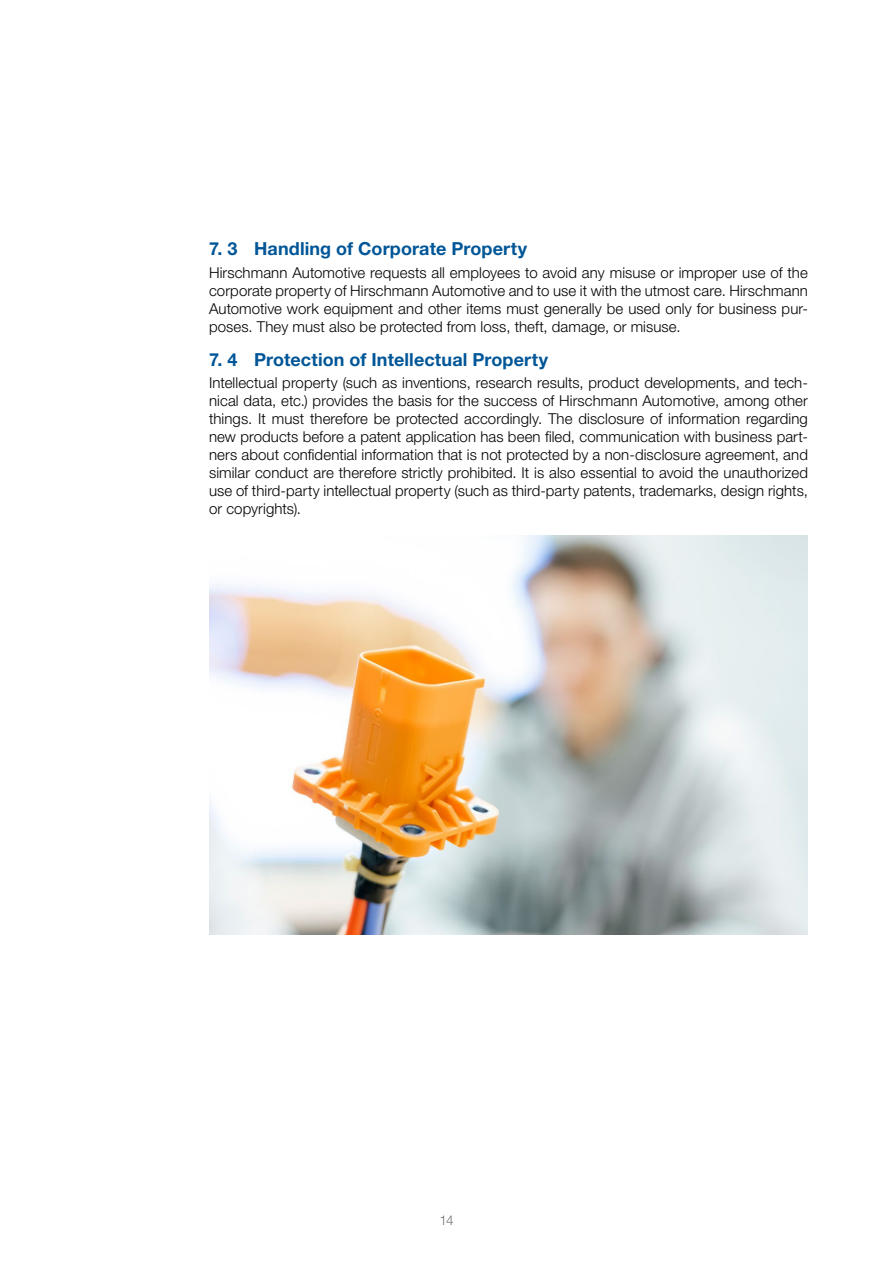
<style>
.page{position:relative;width:893px;height:1263px;background:#fff}
.page>*{position:absolute;margin:0;border:0;box-sizing:border-box;transform-origin:0 0}
.t1{font:700 18px "Helvetica Neue LTW1 G";letter-spacing:.005em;color:#015698}
.t2{font:300 15px/18px "Helvetica Neue LTW1 G";letter-spacing:.005em;color:#000;text-align:justify}
.t3{font:300 13.5px "Helvetica Neue LTW1 G";color:#717274}
</style>
<div class="page">
<img style="left:209px;top:535px;width:599px;height:400px">
<p class="t1" style="left:209px;top:238px;width:320px">7. 3 Handling of Corporate Property</p>
<p class="t2" style="left:209px;top:263px;width:600px">Hirschmann Automotive requests all employees to avoid any misuse or improper use of the corporate property of Hirschmann Automotive and to use it with the utmost care. Hirschmann Automotive work equipment and other items must generally be used only for business pur&shy;poses. They must also be protected from loss, theft, damage, or misuse.</p>
<p class="t1" style="left:209px;top:348px;width:341px">7. 4 Protection of Intellectual Property</p>
<p class="t2" style="left:209px;top:374px;width:600px">Intellectual property (such as inventions, research results, product developments, and tech&shy;nical data, etc.) provides the basis for the success of Hirschmann Automotive, among other things. It must therefore be protected accordingly. The disclosure of information regarding new products before a patent application has been filed, communication with business part&shy;ners about confidential information that is not protected by a non-disclosure agreement, and similar conduct are therefore strictly prohibited. It is also essential to avoid the unauthorized use of third-party intellectual property (such as third-party patents, trademarks, design rights, or copyrights).</p>
<p class="t3" style="left:439px;top:1212px;width:16px">14</p>
</div>
